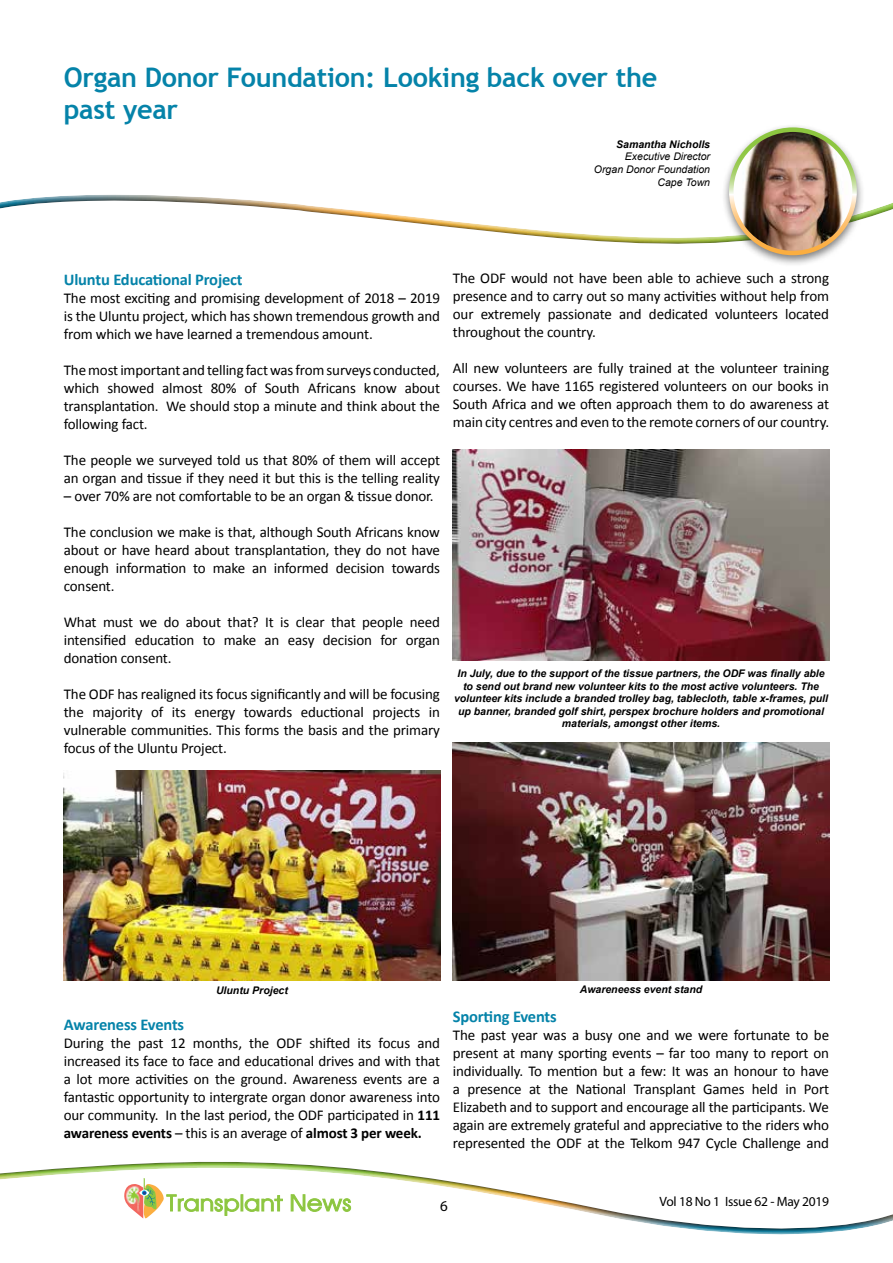
<style>
.page{position:relative;width:893px;height:1263px;background:#fff}
.page>*{position:absolute;margin:0;border:0;box-sizing:border-box;transform-origin:0 0}
.t1{font:700 27px/32.4px "Trebuchet MS";letter-spacing:-.01em;color:#0583a9}
.t2{font:700 16.5px "Calibri";letter-spacing:-.01em;color:#0583a9}
.t3{font:15px/18px "Calibri";letter-spacing:-.01em;color:#000;text-align:justify}
.t4{font:15px "Myriad Pro";color:#000}
.t5{font:13.5px "Myriad Pro";letter-spacing:-.02em;color:#000}
.t6{font:italic 700 10.5px/12.6px "Arial";color:#000;text-align:center}
.t7{font:italic 10.5px/12.6px "Arial";color:#000;text-align:right}
.s1{font-weight:700}
</style>
<div class="page">
<div style="left:0;top:162px;width:893px;height:83px;background:#000;opacity:.75"></div>
<div style="left:0;top:1159px;width:893px;height:72px;background:#000;opacity:.75"></div>
<svg style="left:124px;top:1178px;width:227px;height:40px"></svg>
<img style="left:123px;top:1181px;width:18px;height:35px">
<img style="left:453px;top:742px;width:376px;height:239px">
<img style="left:64px;top:771px;width:376px;height:210px">
<img style="left:453px;top:449px;width:376px;height:212px">
<div style="left:721px;top:123px;width:144px;height:145px;background:#000;opacity:.51"></div>
<img style="left:731px;top:130px;width:124px;height:123px;border-radius:62px">
<div style="left:729px;top:127px;width:128px;height:128px;border:4px solid #fff;border-radius:50%"></div>
<h1 class="t1" style="left:64px;top:61px;width:595px">Organ Donor Foundation: Looking back over the past year</h1>
<p class="t6" style="left:616px;top:138px;width:95px">Samantha Nicholls</p>
<p class="t7" style="left:594px;top:151px;width:118px">Executive Director<br>Organ Donor Foundation<br>Cape Town</p>
<p class="t2" style="left:64px;top:268px;width:180px">Uluntu Educational Project</p>
<p class="t3" style="left:64px;top:289px;width:378px">The most exciting and promising development of 2018 – 2019 is the Uluntu project, which has shown tremendous growth and from which we have learned a tremendous amount.</p>
<p class="t3" style="left:64px;top:361px;width:378px">The most important and telling fact was from surveys conducted, which showed almost 80% of South Africans know about transplantation. We should stop a minute and think about the following fact.</p>
<p class="t3" style="left:64px;top:451px;width:378px">The people we surveyed told us that 80% of them will accept an organ and tissue if they need it but this is the telling reality</p>
<p class="t3" style="left:64px;top:487px;width:371px">– over 70% are not comfortable to be an organ &amp; tissue donor.</p>
<p class="t3" style="left:64px;top:523px;width:378px">The conclusion we make is that, although South Africans know about or have heard about transplantation, they do not have enough information to make an informed decision towards consent.</p>
<p class="t3" style="left:64px;top:613px;width:378px">What must we do about that? It is clear that people need intensified education to make an easy decision for organ donation consent.</p>
<p class="t3" style="left:64px;top:685px;width:378px">The ODF has realigned its focus significantly and will be focusing the majority of its energy towards eductional projects in vulnerable communities. This forms the basis and the primary focus of the Uluntu Project.</p>
<p class="t3" style="left:453px;top:269px;width:378px">The ODF would not have been able to achieve such a strong presence and to carry out so many activities without help from our extremely passionate and dedicated volunteers located throughout the country.</p>
<p class="t3" style="left:453px;top:359px;width:378px">All new volunteers are fully trained at the volunteer training courses. We have 1165 registered volunteers on our books in South Africa and we often approach them to do awareness at main city centres and even to the remote corners of our country.</p>
<p class="t6" style="left:454px;top:667px;width:376px">In July, due to the support of the tissue partners, the ODF was finally able to send out brand new volunteer kits to the most active volunteers. The volunteer kits include a branded trolley bag, tablecloth, table x-frames, pull up banner, branded golf shirt, perspex brochure holders and promotional materials, amongst other items.</p>
<p class="t6" style="left:216px;top:984px;width:73px">Uluntu Project</p>
<p class="t6" style="left:580px;top:983px;width:124px">Awareneess event stand</p>
<p class="t2" style="left:64px;top:1014px;width:122px">Awareness Events</p>
<p class="t3" style="left:64px;top:1034px;width:378px">During the past 12 months, the ODF shifted its focus and increased its face to face and educational drives and with that a lot more activities on the ground. Awareness events are a fantastic opportunity to intergrate organ donor awareness into our community. In the last period, the ODF participated in <span class="s1">111 awareness events</span> – this is an average of <span class="s1">almost 3 per week.</span></p>
<p class="t2" style="left:453px;top:1005px;width:105px">Sporting Events</p>
<p class="t3" style="left:453px;top:1025px;width:378px">The past year was a busy one and we were fortunate to be present at many sporting events – far too many to report on individually. To mention but a few: It was an honour to have a presence at the National Transplant Games held in Port Elizabeth and to support and encourage all the participants. We again are extremely grateful and appreciative to the riders who represented the ODF at the Telkom 947 Cycle Challenge and</p>
<p class="t4" style="left:440px;top:1197px;width:9px">6</p>
<p class="t5" style="left:659px;top:1193px;width:171px">Vol 18 No 1 Issue 62 - May 2019</p>
</div>
